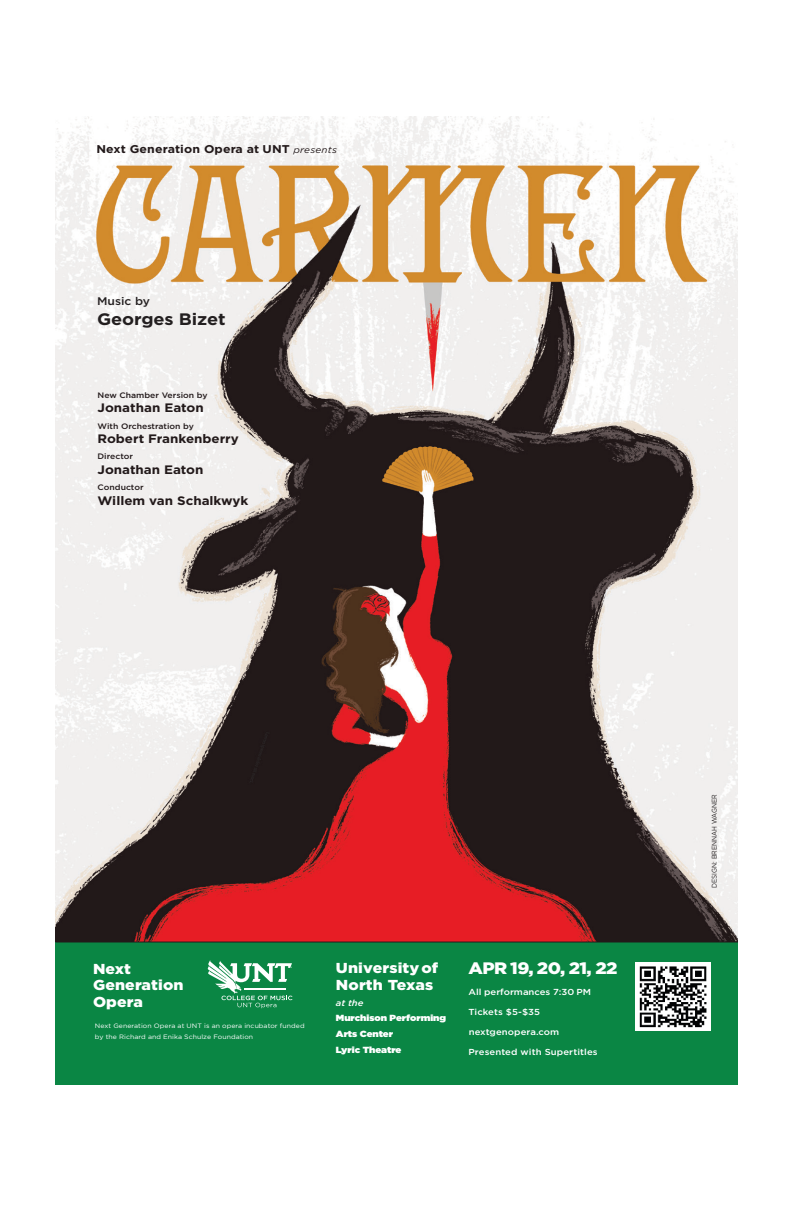
<style>
.page{position:relative;width:792px;height:1224px;background:#fff}
.page>*{position:absolute;margin:0;border:0;box-sizing:border-box;transform-origin:0 0}
.t1{font:900 16.6px "Gotham";letter-spacing:-.035em;color:#fff;scale:1.1 1}
.t2{font:700 16.6px "Gotham";letter-spacing:-.005em;color:#231f20;scale:1.09 1}
.t3{font:900 14.4px/16.6px "Gotham";letter-spacing:.01em;color:#fff;scale:1.1 1}
.t4{font:700 12.2px "Gotham";color:#22191a;scale:1.09 1}
.t5{font:700 11.2px "Gotham";letter-spacing:.01em;color:#22191a;scale:1.09 1}
.t6{font:500 11px "Gotham";color:#231f20;scale:1.09 1}
.t7{font:900 8.8px/15.8px "Gotham";letter-spacing:-.005em;color:#fff;scale:1.1 1}
.t8{font:500 8.6px "Gotham";letter-spacing:.005em;color:#fff;scale:1.1 1}
.t9{font:italic 500 8.6px "Gotham";color:#fff;scale:1.1 1}
.t10{font:500 8px "Gotham";color:#22191a;scale:1.09 1}
.t11{font:7px "Gotham";color:#221e1f;scale:.91 1}
.t12{font:6.4px/11px "Gotham";letter-spacing:.005em;color:#fff;scale:1.1 1}
.s1{font-weight:400;font-style:italic;font-size:9px}
</style>
<div class="page">
<img style="left:55px;top:117px;width:683px;height:825px">
<div style="left:55px;top:942px;width:683px;height:142px;background:#0a8644"></div>
<img style="left:636px;top:963px;width:75px;height:68px">
<svg style="left:207px;top:960px;width:85px;height:48px"></svg>
<hr style="left:55px;top:942px;width:683px;height:1px;background:#22191a">
<p class="t5" style="left:96px;top:142px;width:222px">Next Generation Opera at UNT <span class="s1">presents</span></p>
<p class="t6" style="left:97px;top:294px;width:50px">Music by</p>
<p class="t2" style="left:97px;top:308px;width:120px">Georges Bizet</p>
<p class="t10" style="left:98px;top:390px;width:103px">New Chamber Version by</p>
<p class="t4" style="left:98px;top:400px;width:99px">Jonathan Eaton</p>
<p class="t10" style="left:98px;top:421px;width:90px">With Orchestration by</p>
<p class="t4" style="left:98px;top:430px;width:131px">Robert Frankenberry</p>
<p class="t10" style="left:98px;top:451px;width:34px">Director</p>
<p class="t4" style="left:98px;top:461px;width:99px">Jonathan Eaton</p>
<p class="t10" style="left:98px;top:482px;width:44px">Conductor</p>
<p class="t4" style="left:98px;top:492px;width:140px">Willem van Schalkwyk</p>
<p class="t3" style="left:93px;top:960px;width:84px">Next<br>Generation<br>Opera</p>
<p class="t12" style="left:95px;top:1020px;width:192px">Next Generation Opera at UNT is an opera incubator funded by the Richard and Enika Schulze Foundation</p>
<p class="t3" style="left:336px;top:960px;width:95px">Universityof<br>North Texas</p>
<p class="t9" style="left:336px;top:997px;width:27px">at the</p>
<p class="t7" style="left:336px;top:1010px;width:102px">Murchison Performing<br>Arts Center<br>Lyric Theatre</p>
<p class="t1" style="left:468px;top:957px;width:137px">APR 19, 20, 21, 22</p>
<p class="t8" style="left:468px;top:986px;width:113px">All performances 7:30 PM</p>
<p class="t8" style="left:468px;top:1006px;width:67px">Tickets $5-$35</p>
<p class="t8" style="left:469px;top:1026px;width:84px">nextgenopera.com</p>
<p class="t8" style="left:468px;top:1046px;width:119px">Presented with Supertitles</p>
<p class="t11" style="left:710px;top:888px;width:104px;rotate:-90deg">DESIGN: BRENNAH WAGNER</p>
</div>
